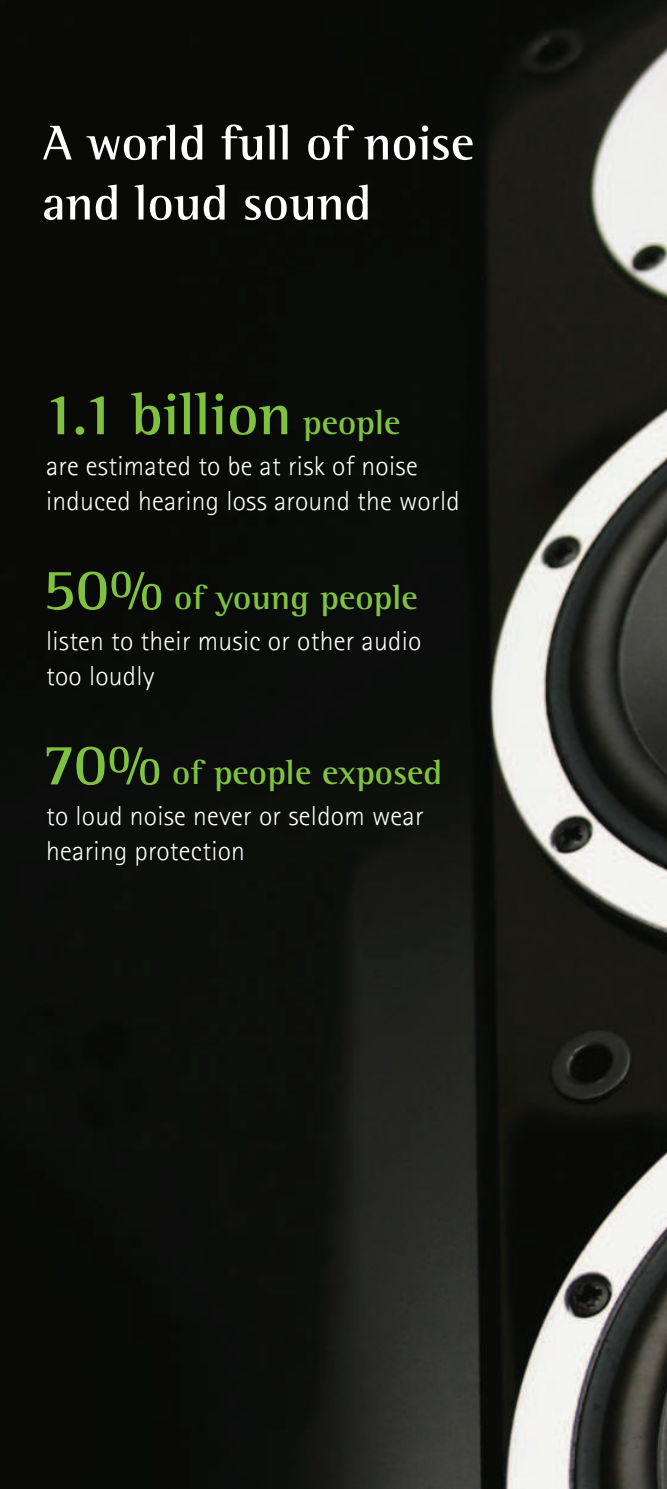
<style>
.page{position:relative;width:667px;height:1489px;background:#fff}
.page>*{position:absolute;margin:0;border:0;box-sizing:border-box;transform-origin:0 0}
.t1{font:700 60px "Rotis Semifor Phonak";color:#7fc241}
.t2{font:700 50px/60px "Rotis Semifor Phonak";color:#fff}
.t3{font:700 35px "Rotis Semifor Phonak";color:#7fc241}
.t4{font:300 27.5px/35px "Rotis Sansfor Phonak";letter-spacing:.01em;color:#fff}
.s1{font-size:35px}
.s2{font-size:60px}
</style>
<div class="page">
<img style="left:0;top:0;width:666px;height:1488px">
<h2 class="t2" style="left:43px;top:117px;width:432px">A world full of noise and loud sound</h2>
<h1 class="t1" style="left:43px;top:392px;width:359px">1.1 billion <span class="s1">people</span></h1>
<p class="t4" style="left:46px;top:449px;width:415px">are estimated to be at risk of noise induced hearing loss around the world</p>
<p class="t3" style="left:43px;top:584px;width:376px"><span class="s2">50%</span> of young people</p>
<p class="t4" style="left:46px;top:624px;width:376px">listen to their music or other audio too loudly</p>
<p class="t3" style="left:43px;top:759px;width:401px"><span class="s2">70%</span> of people exposed</p>
<p class="t4" style="left:46px;top:799px;width:379px">to loud noise never or seldom wear hearing protection</p>
</div>
